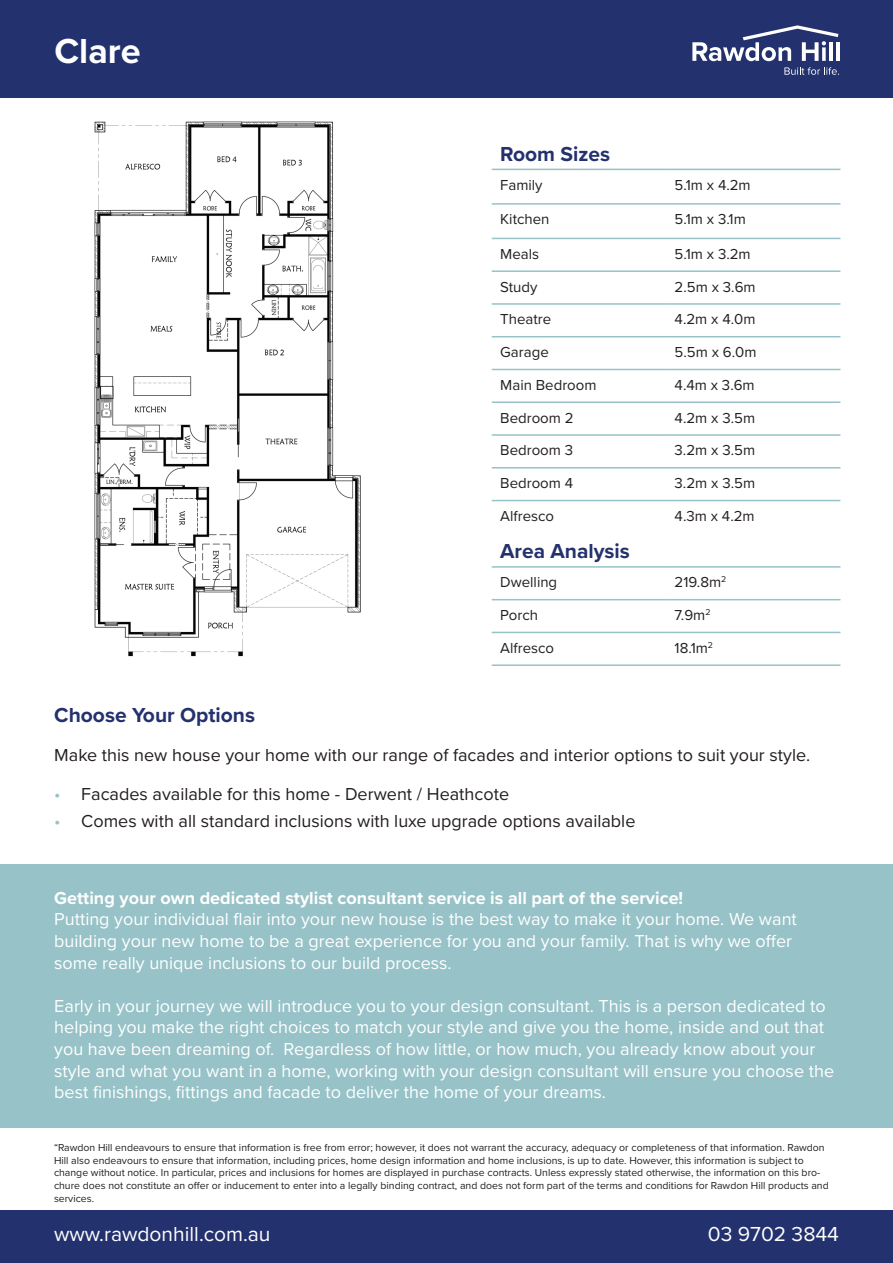
<style>
.page{position:relative;width:893px;height:1263px;background:#fff}
.page>*{position:absolute;margin:0;border:0;box-sizing:border-box;transform-origin:0 0}
.t1{font:700 36px "Proxima Nova";color:#fff}
.t2{font:700 21px "Proxima Nova";color:#23316e}
.t3{font:21px "Proxima Nova";color:#fff}
.t4{font:18px/21.6px "Proxima Nova";color:#fff}
.t5{font:18px "Proxima Nova";color:#241f1f}
.t6{font:700 18px "Proxima Nova";color:#fff}
.t7{font:15px "Proxima Nova";color:#241f1f}
.t8{font:10.5px/12.6px "Proxima Nova";color:#241f1f}
.s1{color:#96c2c8}
</style>
<div class="page">
<div style="left:0;top:0;width:893px;height:97px;background:#23316e"></div>
<svg style="left:692px;top:25px;width:146px;height:36px"></svg>
<hr style="left:829px;top:42px;width:4px;height:19px;background:#fff">
<hr style="left:836px;top:42px;width:4px;height:19px;background:#fff">
<svg style="left:784px;top:67px;width:55px;height:8px"></svg>
<img style="left:94px;top:121px;width:267px;height:536px">
<hr style="left:492px;top:169px;width:174px;height:1px;background:#96c2c8">
<hr style="left:666px;top:169px;width:174px;height:1px;background:#96c2c8">
<hr style="left:492px;top:203px;width:174px;height:2px;background:#96c2c8">
<hr style="left:666px;top:203px;width:174px;height:2px;background:#96c2c8">
<hr style="left:492px;top:238px;width:174px;height:1px;background:#96c2c8">
<hr style="left:666px;top:238px;width:174px;height:1px;background:#96c2c8">
<hr style="left:492px;top:270px;width:174px;height:2px;background:#96c2c8">
<hr style="left:666px;top:270px;width:174px;height:2px;background:#96c2c8">
<hr style="left:492px;top:303px;width:174px;height:2px;background:#96c2c8">
<hr style="left:666px;top:303px;width:174px;height:2px;background:#96c2c8">
<hr style="left:492px;top:336px;width:174px;height:1px;background:#96c2c8">
<hr style="left:666px;top:336px;width:174px;height:1px;background:#96c2c8">
<hr style="left:492px;top:369px;width:174px;height:1px;background:#96c2c8">
<hr style="left:666px;top:369px;width:174px;height:1px;background:#96c2c8">
<hr style="left:492px;top:401px;width:174px;height:2px;background:#96c2c8">
<hr style="left:666px;top:401px;width:174px;height:2px;background:#96c2c8">
<hr style="left:492px;top:434px;width:174px;height:2px;background:#96c2c8">
<hr style="left:666px;top:434px;width:174px;height:2px;background:#96c2c8">
<hr style="left:492px;top:467px;width:174px;height:1px;background:#96c2c8">
<hr style="left:666px;top:467px;width:174px;height:1px;background:#96c2c8">
<hr style="left:492px;top:500px;width:174px;height:1px;background:#96c2c8">
<hr style="left:666px;top:500px;width:174px;height:1px;background:#96c2c8">
<hr style="left:492px;top:599px;width:174px;height:1px;background:#96c2c8">
<hr style="left:666px;top:599px;width:174px;height:1px;background:#96c2c8">
<hr style="left:492px;top:632px;width:174px;height:1px;background:#96c2c8">
<hr style="left:666px;top:632px;width:174px;height:1px;background:#96c2c8">
<hr style="left:492px;top:664px;width:174px;height:2px;background:#96c2c8">
<hr style="left:666px;top:664px;width:174px;height:2px;background:#96c2c8">
<hr style="left:492px;top:566px;width:174px;height:2px;background:#96c2c8">
<hr style="left:666px;top:566px;width:174px;height:2px;background:#96c2c8">
<div style="left:0;top:1209px;width:893px;height:54px;background:#23316e"></div>
<div style="left:0;top:1156px;width:893px;height:54px;background:#fff"></div>
<div style="left:0;top:864px;width:893px;height:264px;background:#96c2c8"></div>
<h1 class="t1" style="left:55px;top:25px;width:88px">Clare</h1>
<h2 class="t2" style="left:500px;top:138px;width:111px">Room Sizes</h2>
<h3 class="t7" style="left:500px;top:174px;width:44px">Family</h3>
<h3 class="t7" style="left:675px;top:174px;width:78px">5.1m x 4.2m</h3>
<h3 class="t7" style="left:500px;top:208px;width:51px">Kitchen</h3>
<h3 class="t7" style="left:675px;top:208px;width:73px">5.1m x 3.1m</h3>
<h3 class="t7" style="left:500px;top:243px;width:40px">Meals</h3>
<h3 class="t7" style="left:675px;top:243px;width:78px">5.1m x 3.2m</h3>
<h3 class="t7" style="left:500px;top:275px;width:39px">Study</h3>
<h3 class="t7" style="left:675px;top:275px;width:83px">2.5m x 3.6m</h3>
<h3 class="t7" style="left:500px;top:308px;width:52px">Theatre</h3>
<h3 class="t7" style="left:675px;top:308px;width:82px">4.2m x 4.0m</h3>
<h3 class="t7" style="left:500px;top:341px;width:50px">Garage</h3>
<h3 class="t7" style="left:675px;top:341px;width:83px">5.5m x 6.0m</h3>
<h3 class="t7" style="left:500px;top:374px;width:98px">Main Bedroom</h3>
<h3 class="t7" style="left:675px;top:374px;width:82px">4.4m x 3.6m</h3>
<h3 class="t7" style="left:500px;top:406px;width:75px">Bedroom 2</h3>
<h3 class="t7" style="left:675px;top:406px;width:82px">4.2m x 3.5m</h3>
<h3 class="t7" style="left:500px;top:439px;width:74px">Bedroom 3</h3>
<h3 class="t7" style="left:675px;top:439px;width:82px">3.2m x 3.5m</h3>
<h3 class="t7" style="left:500px;top:472px;width:74px">Bedroom 4</h3>
<h3 class="t7" style="left:675px;top:472px;width:82px">3.2m x 3.5m</h3>
<h3 class="t7" style="left:500px;top:505px;width:55px">Alfresco</h3>
<h3 class="t7" style="left:675px;top:505px;width:82px">4.3m x 4.2m</h3>
<h2 class="t2" style="left:500px;top:536px;width:131px">Area Analysis</h2>
<h3 class="t7" style="left:500px;top:571px;width:58px">Dwelling</h3>
<h3 class="t7" style="left:675px;top:571px;width:53px">219.8m<sup>2</sup></h3>
<h3 class="t7" style="left:500px;top:604px;width:39px">Porch</h3>
<h3 class="t7" style="left:675px;top:604px;width:37px">7.9m<sup>2</sup></h3>
<h3 class="t7" style="left:500px;top:637px;width:55px">Alfresco</h3>
<h3 class="t7" style="left:675px;top:637px;width:40px">18.1m<sup>2</sup></h3>
<h2 class="t2" style="left:54px;top:699px;width:202px">Choose Your Options</h2>
<h3 class="t5" style="left:54px;top:741px;width:757px">Make this new house your home with our range of facades and interior options to suit your style.</h3>
<h3 class="t5" style="left:54px;top:780px;width:456px"><span class="s1">•</span> Facades available for this home - Derwent / Heathcote</h3>
<h3 class="t5" style="left:54px;top:807px;width:583px"><span class="s1">•</span> Comes with all standard inclusions with luxe upgrade options available</h3>
<h3 class="t6" style="left:54px;top:884px;width:630px">Getting your own dedicated stylist consultant service is all part of the service!</h3>
<h3 class="t4" style="left:54px;top:908px;width:744px">Putting your individual flair into your new house is the best way to make it your home. We want building your new home to be a great experience for you and your family. That is why we offer some really unique inclusions to our build process.</h3>
<p class="t4" style="left:54px;top:994px;width:781px">Early in your journey we will introduce you to your design consultant. This is a person dedicated to helping you make the right choices to match your style and give you the home, inside and out that you have been dreaming of. Regardless of how little, or how much, you already know about your style and what you want in a home, working with your design consultant will ensure you choose the best finishings, fittings and facade to deliver the home of your dreams.</p>
<h3 class="t6" style="left:141px;top:926px;width:71px">Derwent</h3>
<h3 class="t6" style="left:404px;top:927px;width:86px">Heathcote</h3>
<p class="t8" style="left:54px;top:1141px;width:776px">“Rawdon Hill endeavours to ensure that information is free from error; however, it does not warrant the accuracy, adequacy or completeness of that information. Rawdon Hill also endeavours to ensure that information, including prices, home design information and home inclusions, is up to date. However, this information is subject to change without notice. In particular, prices and inclusions for homes are displayed in purchase contracts. Unless expressly stated otherwise, the information on this bro&shy;chure does not constitute an offer or inducement to enter into a legally binding contract, and does not form part of the terms and conditions for Rawdon Hill products and services.</p>
<h2 class="t3" style="left:54px;top:1218px;width:218px">www.rawdonhill.com.au</h2>
<h2 class="t3" style="left:708px;top:1218px;width:133px">03 9702 3844</h2>
</div>
